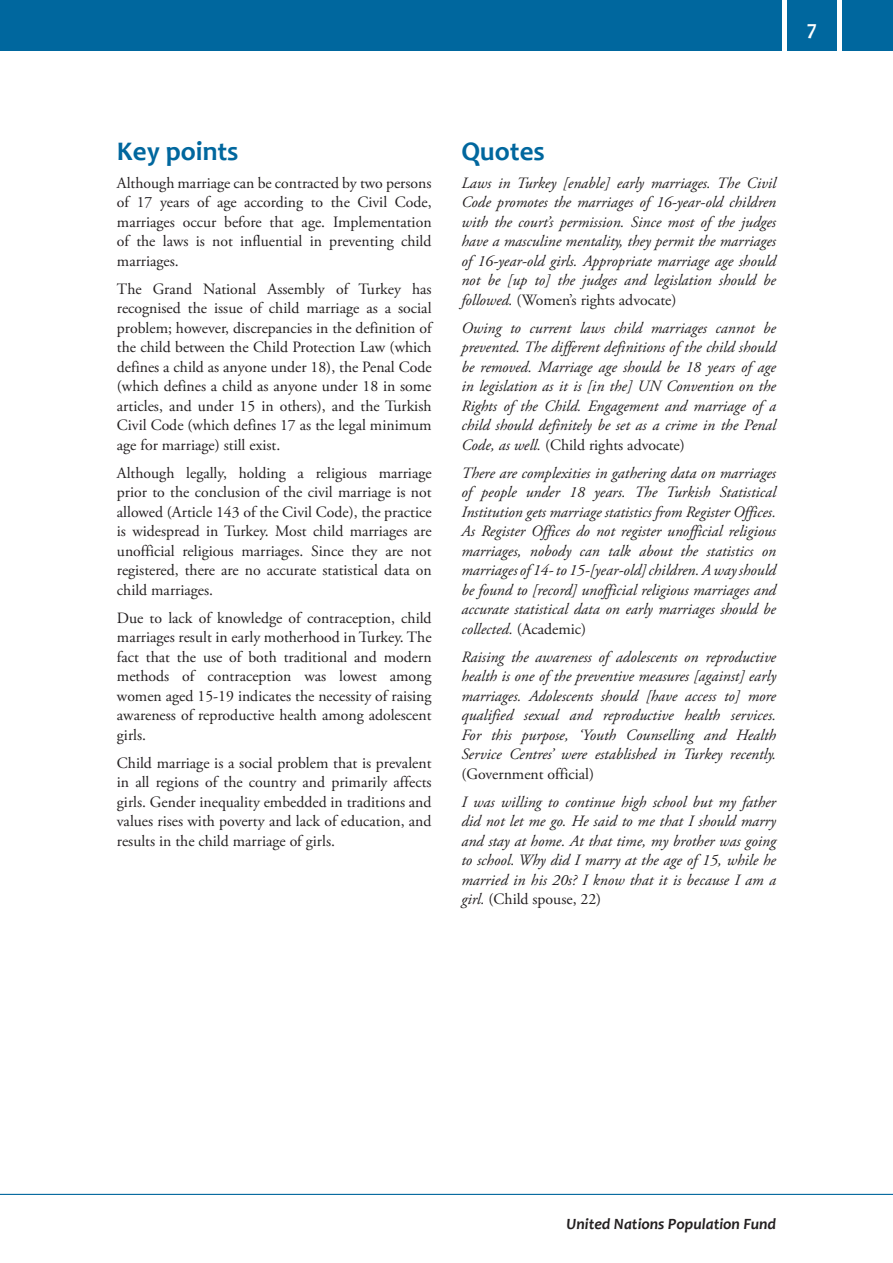
<style>
.page{position:relative;width:893px;height:1263px;background:#fff}
.page>*{position:absolute;margin:0;border:0;box-sizing:border-box;transform-origin:0 0}
.t1{font:700 27px "Candara";color:#00679e}
.t2{font:700 21px "Candara";color:#fff}
.t3{font:italic 15.75px/19.5px "Adobe Garamond Pro";color:#231f20;text-align:justify}
.t4{font:15.75px/19.5px "Adobe Garamond Pro";color:#231f20;text-align:justify}
.t5{font:italic 700 15.75px "Candara";color:#231f20}
.s1{font-style:normal}
</style>
<div class="page">
<div style="left:0;top:0;width:893px;height:51px;background:#00679e"></div>
<div style="left:782px;top:0;width:5px;height:60px;background:#fff"></div>
<hr style="left:838px;top:0;width:4px;height:60px;background:#fff">
<hr style="left:0;top:1194px;width:893px;height:1px;background:#00679e">
<h2 class="t2" style="left:807px;top:15px;width:11px">7</h2>
<h1 class="t1" style="left:117px;top:134px;width:123px">Key points</h1>
<p class="t4" style="left:117px;top:174px;width:316px">Although marriage can be contracted by two persons of 17 years of age according to the Civil Code, marriages occur before that age. Implementation of the laws is not influential in preventing child marriages.</p>
<p class="t4" style="left:117px;top:280px;width:316px">The Grand National Assembly of Turkey has recognised the issue of child marriage as a social problem; however, discrepancies in the definition of the child between the Child Protection Law (which defines a child as anyone under 18), the Penal Code (which defines a child as anyone under 18 in some articles, and under 15 in others), and the Turkish Civil Code (which defines 17 as the legal minimum age for marriage) still exist.</p>
<p class="t4" style="left:117px;top:464px;width:316px">Although legally, holding a religious marriage prior to the conclusion of the civil marriage is not allowed (Article 143 of the Civil Code), the practice is widespread in Turkey. Most child marriages are unofficial religious marriages. Since they are not registered, there are no accurate statistical data on child marriages.</p>
<p class="t4" style="left:117px;top:609px;width:316px">Due to lack of knowledge of contraception, child marriages result in early motherhood in Turkey. The fact that the use of both traditional and modern methods of contraception was lowest among women aged 15-19 indicates the necessity of raising awareness of reproductive health among adolescent girls.</p>
<p class="t4" style="left:117px;top:754px;width:316px">Child marriage is a social problem that is prevalent in all regions of the country and primarily affects girls. Gender inequality embedded in traditions and values rises with poverty and lack of education, and results in the child marriage of girls.</p>
<h1 class="t1" style="left:461px;top:134px;width:85px">Quotes</h1>
<p class="t3" style="left:461px;top:174px;width:316px">Laws in Turkey [enable] early marriages. The Civil Code promotes the marriages of 16-year-old children with the court’s permission. Since most of the judges have a masculine mentality, they permit the marriages of 16-year-old girls. Appropriate marriage age should not be [up to] the judges and legislation should be followed. <span class="s1">(Women’s rights advocate)</span></p>
<p class="t3" style="left:461px;top:319px;width:316px">Owing to current laws child marriages cannot be prevented. The different definitions of the child should be removed. Marriage age should be 18 years of age in legislation as it is [in the] UN Convention on the Rights of the Child. Engagement and marriage of a child should definitely be set as a crime in the Penal Code, as well. <span class="s1">(Child rights advocate)</span></p>
<p class="t3" style="left:461px;top:464px;width:316px">There are complexities in gathering data on marriages of people under 18 years. The Turkish Statistical Institution gets marriage statistics from Register Offices.<br>As Register Offices do not register unofficial religious marriages, nobody can talk about the statistics on marriages of 14- to 15-[year-old] children. A way should be found to [record] unofficial religious marriages and accurate statistical data on early marriages should be collected. <span class="s1">(Academic)</span></p>
<p class="t3" style="left:461px;top:648px;width:316px">Raising the awareness of adolescents on reproductive health is one of the preventive measures [against] early marriages. Adolescents should [have access to] more qualified sexual and reproductive health services.<br>For this purpose, ‘Youth Counselling and Health Service Centres’ were established in Turkey recently.</p>
<p class="t4" style="left:461px;top:765px;width:134px">(Government official)</p>
<p class="t3" style="left:461px;top:793px;width:316px">I was willing to continue high school but my father did not let me go. He said to me that I should marry and stay at home. At that time, my brother was going to school. Why did I marry at the age of 15, while he married in his 20s? I know that it is because I am a girl. <span class="s1">(Child spouse, 22)</span></p>
<p class="t5" style="left:566px;top:1214px;width:211px">United Nations Population Fund</p>
</div>
